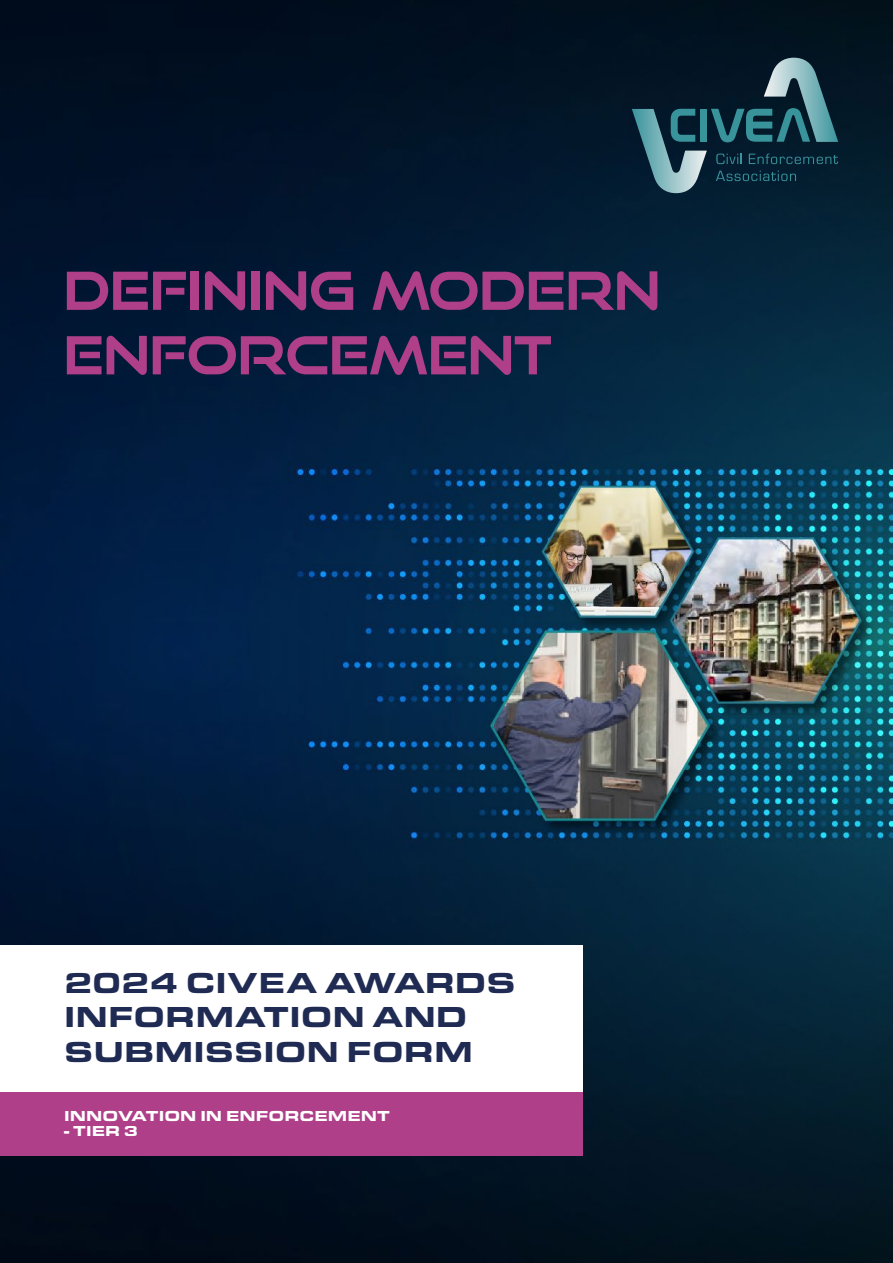
<style>
.page{position:relative;width:893px;height:1263px;background:#fff}
.page>*{position:absolute;margin:0;border:0;box-sizing:border-box;transform-origin:0 0}
.t1{font:700 52.5px/64.5px "Good Times Rg";color:#af3f88}
.t2{font:900 30px/34.5px "Eurostile Ext";color:#1f2b53}
.t3{font:900 15px "Eurostile Ext";color:#fff}
</style>
<div class="page">
<img style="left:0;top:0;width:893px;height:1263px">
<div style="left:0;top:945px;width:583px;height:148px;background:#fff"></div>
<div style="left:0;top:1093px;width:583px;height:63px;background:#af3f88"></div>
<svg style="left:632px;top:58px;width:206px;height:135px;background:#214250"></svg>
<h1 class="t1" style="left:64px;top:257px;width:598px">DEFINING MODERN<br>ENFORCEMENT</h1>
<p class="t2" style="left:64px;top:963px;width:453px">2024 CIVEA AWARDS<br>INFORMATION AND<br>SUBMISSION FORM</p>
<p class="t3" style="left:64px;top:1105px;width:327px">INNOVATION IN ENFORCEMENT</p>
<p class="t3" style="left:64px;top:1120px;width:76px">- TIER 3</p>
</div>
